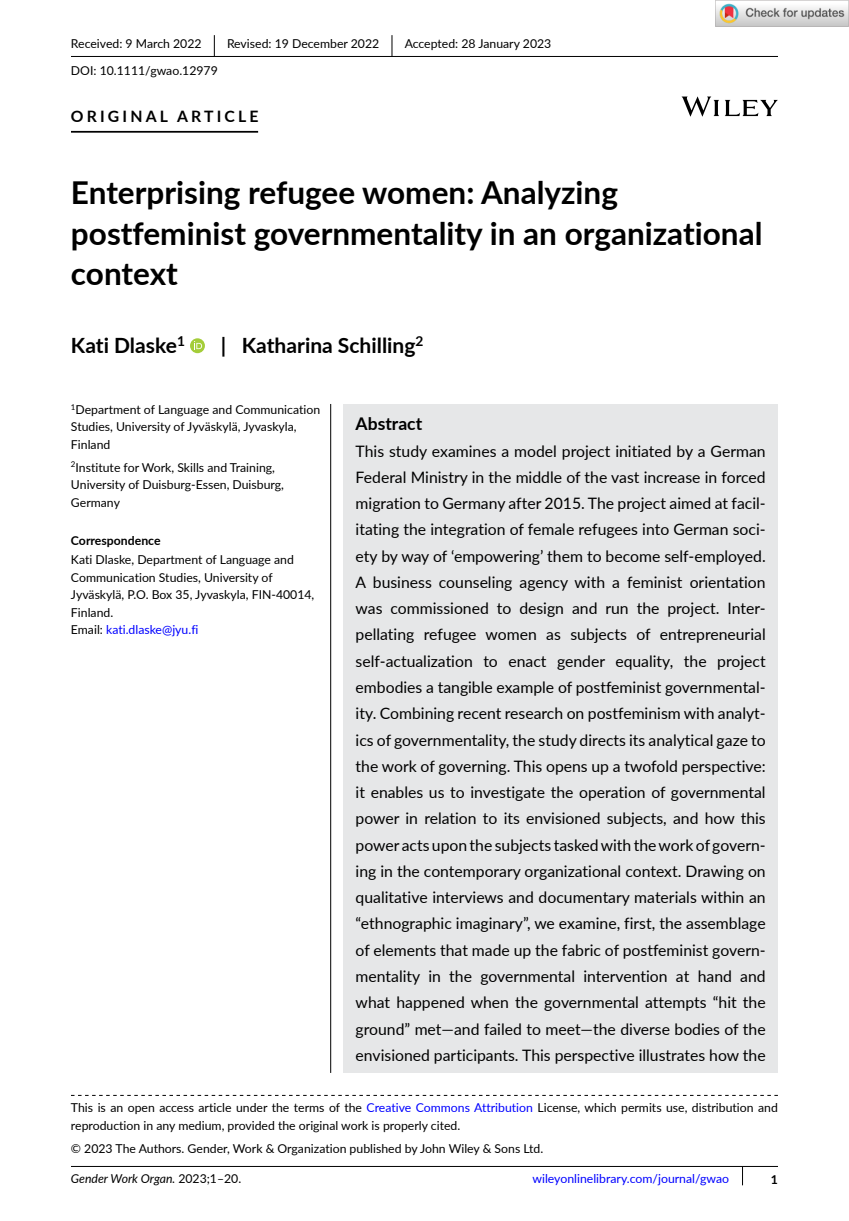
<style>
.page{position:relative;width:849px;height:1221px;background:#fff}
.page>*{position:absolute;margin:0;border:0;box-sizing:border-box;transform-origin:0 0}
.t1{font:700 31.5px/40.2px "Lato";color:#000}
.t2{font:700 21px "Lato";color:#000}
.t3{font:700 17.5px "Lato";color:#000}
.t4{font:15.75px/26.2px "Lato";color:#000;text-align:justify}
.t5{font:700 15.75px "Lato";letter-spacing:.2em;color:#000}
.t6{font:12.25px/17.5px "Lato";color:#000}
.t7{font:12.25px "Lato";color:#00f}
.t8{font:italic 12.25px "Lato";color:#000}
.t9{font:700 12.25px "Lato";color:#000}
.s1{color:#00f}
.s2{font-style:normal}
</style>
<div class="page">
<div style="left:343px;top:404px;width:434px;height:668px;background:#e6e7e8"></div>
<hr style="left:71px;top:56px;width:706px;height:1px;background:#000">
<hr style="left:71px;top:131px;width:187px;height:2px;background:#000">
<svg style="left:190px;top:338px;width:15px;height:15px"></svg>
<svg style="left:194px;top:341px;width:8px;height:8px"></svg>
<svg style="left:214px;top:35px;width:1px;height:21px"></svg>
<svg style="left:391px;top:35px;width:1px;height:21px"></svg>
<hr style="left:71px;top:1165px;width:706px;height:1px;background:#000">
<svg style="left:71px;top:1094px;width:706px;height:1px"></svg>
<svg style="left:681px;top:96px;width:96px;height:21px"></svg>
<hr style="left:330px;top:404px;width:1px;height:668px;background:#000">
<img style="left:715px;top:0;width:133px;height:26px">
<p class="t6" style="left:71px;top:35px;width:132px">Received: 9 March 2022</p>
<p class="t6" style="left:227px;top:35px;width:154px">Revised: 19 December 2022</p>
<p class="t6" style="left:404px;top:35px;width:148px">Accepted: 28 January 2023</p>
<p class="t6" style="left:71px;top:61px;width:148px">DOI: 10.1111/gwao.12979</p>
<p class="t5" style="left:71px;top:105px;width:189px">ORIGINAL ARTICLE</p>
<h1 class="t1" style="left:71px;top:171px;width:692px">Enterprising refugee women: Analyzing postfeminist governmentality in an organizational context</h1>
<h2 class="t2" style="left:71px;top:330px;width:115px">Kati Dlaske<sup>1</sup></h2>
<h2 class="t2" style="left:221px;top:330px;width:204px">| Katharina Schilling<sup>2</sup></h2>
<p class="t6" style="left:71px;top:400px;width:250px"><sup>1</sup>Department of Language and Communication<br>Studies, University of Jyväskylä, Jyvaskyla,<br>Finland</p>
<p class="t6" style="left:71px;top:458px;width:214px"><sup>2</sup>Institute for Work, Skills and Training,<br>University of Duisburg-Essen, Duisburg,<br>Germany</p>
<p class="t9" style="left:71px;top:531px;width:91px">Correspondence</p>
<p class="t6" style="left:71px;top:550px;width:245px">Kati Dlaske, Department of Language and<br>Communication Studies, University of<br>Jyväskylä, P.O. Box 35, Jyvaskyla, FIN-40014,<br>Finland.<br>Email: <span class="s1">kati.dlaske@jyu.fi</span></p>
<p class="t3" style="left:355px;top:411px;width:68px">Abstract</p>
<p class="t4" style="left:355px;top:437px;width:411px">This study examines a model project initiated by a German Federal Ministry in the middle of the vast increase in forced migration to Germany after 2015. The project aimed at facil&shy;itating the integration of female refugees into German soci&shy;ety by way of ‘empowering’ them to become self-employed.<br>A business counseling agency with a feminist orientation was commissioned to design and run the project. Inter&shy;pellating refugee women as subjects of entrepreneurial self-actualization to enact gender equality, the project embodies a tangible example of postfeminist governmental&shy;ity. Combining recent research on postfeminism with analyt&shy;ics of governmentality, the study directs its analytical gaze to the work of governing. This opens up a twofold perspective: it enables us to investigate the operation of governmental power in relation to its envisioned subjects, and how this power acts upon the subjects tasked with the work of govern&shy;ing in the contemporary organizational context. Drawing on qualitative interviews and documentary materials within an “ethnographic imaginary”, we examine, first, the assemblage of elements that made up the fabric of postfeminist govern&shy;mentality in the governmental intervention at hand and what happened when the governmental attempts “hit the ground” met—and failed to meet—the diverse bodies of the envisioned participants. This perspective illustrates how the</p>
<p class="t6" style="left:71px;top:1098px;width:708px">This is an open access article under the terms of the <span class="s1">Creative Commons Attribution</span> License, which permits use, distribution and reproduction in any medium, provided the original work is properly cited.</p>
<p class="t6" style="left:71px;top:1138px;width:473px">© 2023 The Authors. Gender, Work &amp; Organization published by John Wiley &amp; Sons Ltd.</p>
<p class="t8" style="left:71px;top:1170px;width:172px">Gender Work Organ. <span class="s2">2023;1–20.</span></p>
<p class="t7" style="left:532px;top:1170px;width:198px">wileyonlinelibrary.com/journal/gwao</p>
<p class="t9" style="left:770px;top:1169px;width:9px">1</p>
</div>
